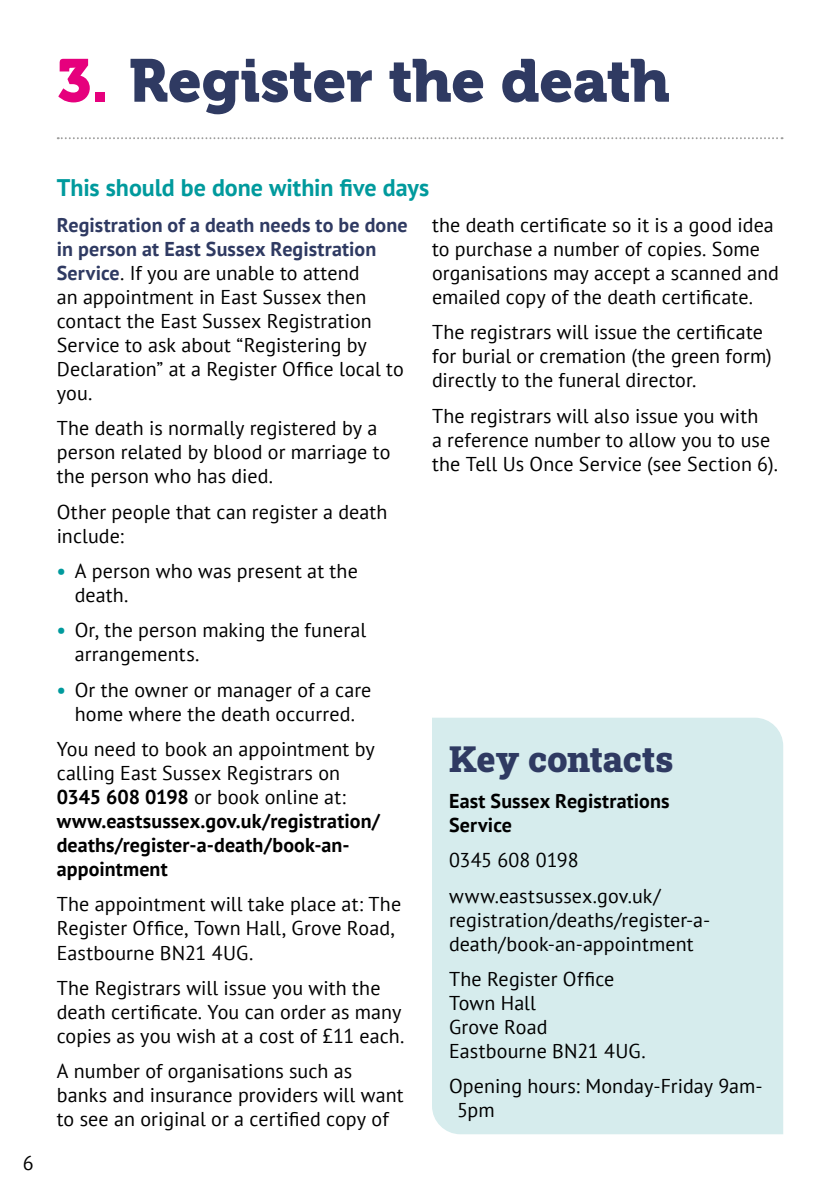
<style>
.page{position:relative;width:840px;height:1191px;background:#fff}
.page>*{position:absolute;margin:0;border:0;box-sizing:border-box;transform-origin:0 0}
.t1{font:60px "Museo 900";letter-spacing:-.01em;color:#2f3a62}
.t2{font:900 36px "Roboto Slab";letter-spacing:-.005em;color:#2f3a62}
.t3{font:700 24px "PT Sans";color:#009a9d}
.t4{font:20px/24px "PT Sans";letter-spacing:.005em;color:#000}
.t5{font:700 20px/24px "PT Sans";letter-spacing:.005em;color:#000}
.s1{color:#e6007d}
.s2{font-weight:700;color:#2f3a62}
.s3{font-weight:700;color:#009a9d}
.s4{font-weight:400}
</style>
<div class="page">
<svg style="left:58px;top:137px;width:724px;height:2px"></svg>
<div style="left:432px;top:717px;width:350px;height:417px;background:#d6eced"></div>
<h1 class="t1" style="left:57px;top:57px;width:614px"><span class="s1">3.</span> Register the death</h1>
<p class="t4" style="left:23px;top:1153px;width:12px">6</p>
<p class="t3" style="left:57px;top:172px;width:374px">This should be done within 昀椀ve days</p>
<p class="t4" style="left:57px;top:215px;width:352px"><span class="s2">Registration of a death needs to be done in person at East Sussex Registration Service</span>. If you are unable to attend<br>an appointment in East Sussex then contact the East Sussex Registration Service to ask about “Registering by Declaration” at a Register Of昀椀ce local to you.</p>
<p class="t4" style="left:57px;top:418px;width:335px">The death is normally registered by a person related by blood or marriage to the person who has died.</p>
<p class="t4" style="left:57px;top:502px;width:332px">Other people that can register a death include:</p>
<p class="t4" style="left:75px;top:561px;width:284px;text-indent:-18px"><span class="s3">•</span> A person who was present at the death.</p>
<p class="t4" style="left:75px;top:620px;width:293px;text-indent:-18px"><span class="s3">•</span> Or, the person making the funeral arrangements.</p>
<p class="t4" style="left:57px;top:680px;width:316px;text-align:center"><span class="s3">•</span> Or the owner or manager of a care home where the death occurred.</p>
<p class="t5" style="left:57px;top:739px;width:324px"><span class="s4">You need to book an appointment by calling East Sussex Registrars on<br></span>0345 608 0198 <span class="s4">or book online at: </span>www.eastsussex.gov.uk/registration/ deaths/register-a-death/book-an&shy;appointment</p>
<p class="t4" style="left:57px;top:894px;width:346px">The appointment will take place at: The<br>Register Of昀椀ce, Town Hall, Grove Road,<br>Eastbourne BN21 4UG.</p>
<p class="t4" style="left:57px;top:978px;width:349px">The Registrars will issue you with the death certi昀椀cate. You can order as many copies as you wish at a cost of £11 each.</p>
<p class="t4" style="left:57px;top:1061px;width:348px">A number of organisations such as banks and insurance providers will want to see an original or a certi昀椀ed copy of</p>
<p class="t4" style="left:432px;top:212px;width:348px">the death certi昀椀cate so it is a good idea to purchase a number of copies. Some organisations may accept a scanned and emailed copy of the death certi昀椀cate.</p>
<p class="t4" style="left:432px;top:320px;width:341px">The registrars will issue the certi昀椀cate for burial or cremation (the green form) directly to the funeral director.</p>
<p class="t4" style="left:432px;top:406px;width:347px">The registrars will also issue you with<br>a reference number to allow you to use the Tell Us Once Service (see Section 6).</p>
<h2 class="t2" style="left:449px;top:745px;width:226px">Key contacts</h2>
<p class="t5" style="left:449px;top:788px;width:222px">East Sussex Registrations<br>Service</p>
<p class="t4" style="left:449px;top:844px;width:213px;line-height:35.4px">0345 608 0198 www.eastsussex.gov.uk/</p>
<p class="t4" style="left:449px;top:909px;width:263px">registration/deaths/register-a&shy;death/book-an-appointment</p>
<p class="t4" style="left:449px;top:966px;width:198px">The Register Of昀椀ce<br>Town Hall<br>Grove Road<br>Eastbourne BN21 4UG.</p>
<p class="t4" style="left:457px;top:1076px;width:307px;text-indent:-8px">Opening hours: Monday-Friday 9am-<br>5pm</p>
</div>
